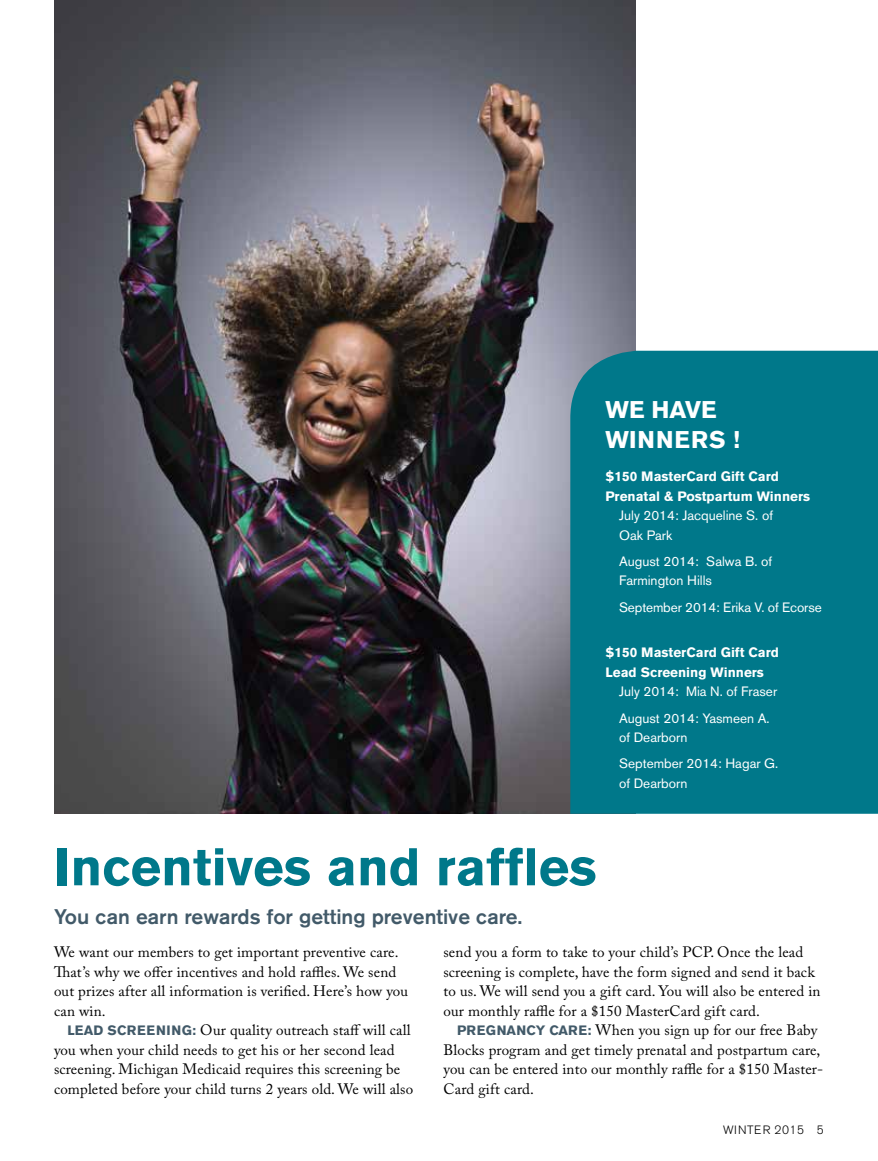
<style>
.page{position:relative;width:878px;height:1161px;background:#fff}
.page>*{position:absolute;margin:0;border:0;box-sizing:border-box;transform-origin:0 0}
.t1{font:700 52.5px "Akzidenz Grotesk BE";color:#00788a}
.t2{font:700 24px/30px "Akzidenz Grotesk BE";letter-spacing:.02em;color:#fff}
.t3{font:500 21px "Akzidenz Grotesk BE";color:#425a69}
.t4{font:15px/19.5px "Adobe Caslon Pro";letter-spacing:.01em;color:#000}
.t5{font:13.5px/19.5px "Akzidenz Grotesk BE";color:#fff}
.t6{font:700 13.5px/19.5px "Akzidenz Grotesk BE";color:#fff}
.t7{font:300 12px "Akzidenz Grotesk BE";letter-spacing:.05em;color:#000}
.s1{font-family:"Akzidenz Grotesk BE";font-weight:700;font-size:13.5px;color:#425a69}
</style>
<div class="page">
<img style="left:54px;top:0;width:582px;height:814px">
<div style="left:570px;top:351px;width:308px;height:463px;background:#00788a"></div>
<h2 class="t2" style="left:605px;top:395px;width:136px">WE HAVE<br>WINNERS !</h2>
<p class="t6" style="left:605px;top:467px;width:206px">$150 MasterCard Gift Card<br>Prenatal &amp; Postpartum Winners</p>
<p class="t5" style="left:619px;top:506px;width:155px">July 2014: Jacqueline S. of<br>Oak Park</p>
<p class="t5" style="left:619px;top:551px;width:155px">August 2014: Salwa B. of<br>Farmington Hills</p>
<p class="t5" style="left:619px;top:597px;width:204px">September 2014: Erika V. of Ecorse</p>
<p class="t6" style="left:605px;top:643px;width:175px">$150 MasterCard Gift Card<br>Lead Screening Winners</p>
<p class="t5" style="left:619px;top:678px;width:160px;line-height:26.2px">July 2014: Mia N. of Fraser<br>August 2014: Yasmeen A.</p>
<p class="t5" style="left:619px;top:724px;width:161px;line-height:26.2px">of Dearborn<br>September 2014: Hagar G.</p>
<p class="t5" style="left:619px;top:773px;width:70px">of Dearborn</p>
<h1 class="t1" style="left:54px;top:837px;width:544px">Incentives and raffles</h1>
<h3 class="t3" style="left:54px;top:904px;width:469px">You can earn rewards for getting preventive care.</h3>
<p class="t4" style="left:54px;top:942px;width:355px">We want our members to get important preventive care.<br>That’s why we offer incentives and hold raffles. We send out prizes after all information is verified. Here’s how you can win.</p>
<p class="t4" style="left:54px;top:1020px;width:361px;text-indent:14px"><span class="s1">LEAD SCREENING:</span> Our quality outreach staff will call you when your child needs to get his or her second lead screening. Michigan Medicaid requires this screening be completed before your child turns 2 years old. We will also</p>
<p class="t4" style="left:443px;top:942px;width:378px">send you a form to take to your child’s PCP. Once the lead screening is complete, have the form signed and send it back to us. We will send you a gift card. You will also be entered in our monthly raffle for a $150 MasterCard gift card.</p>
<p class="t4" style="left:443px;top:1020px;width:381px;text-indent:14px"><span class="s1">PREGNANCY CARE:</span> When you sign up for our free Baby Blocks program and get timely prenatal and postpartum care, you can be entered into our monthly raffle for a $150 Master-Card gift card.</p>
<p class="t7" style="left:723px;top:1123px;width:102px">WINTER 2015 5</p>
</div>
